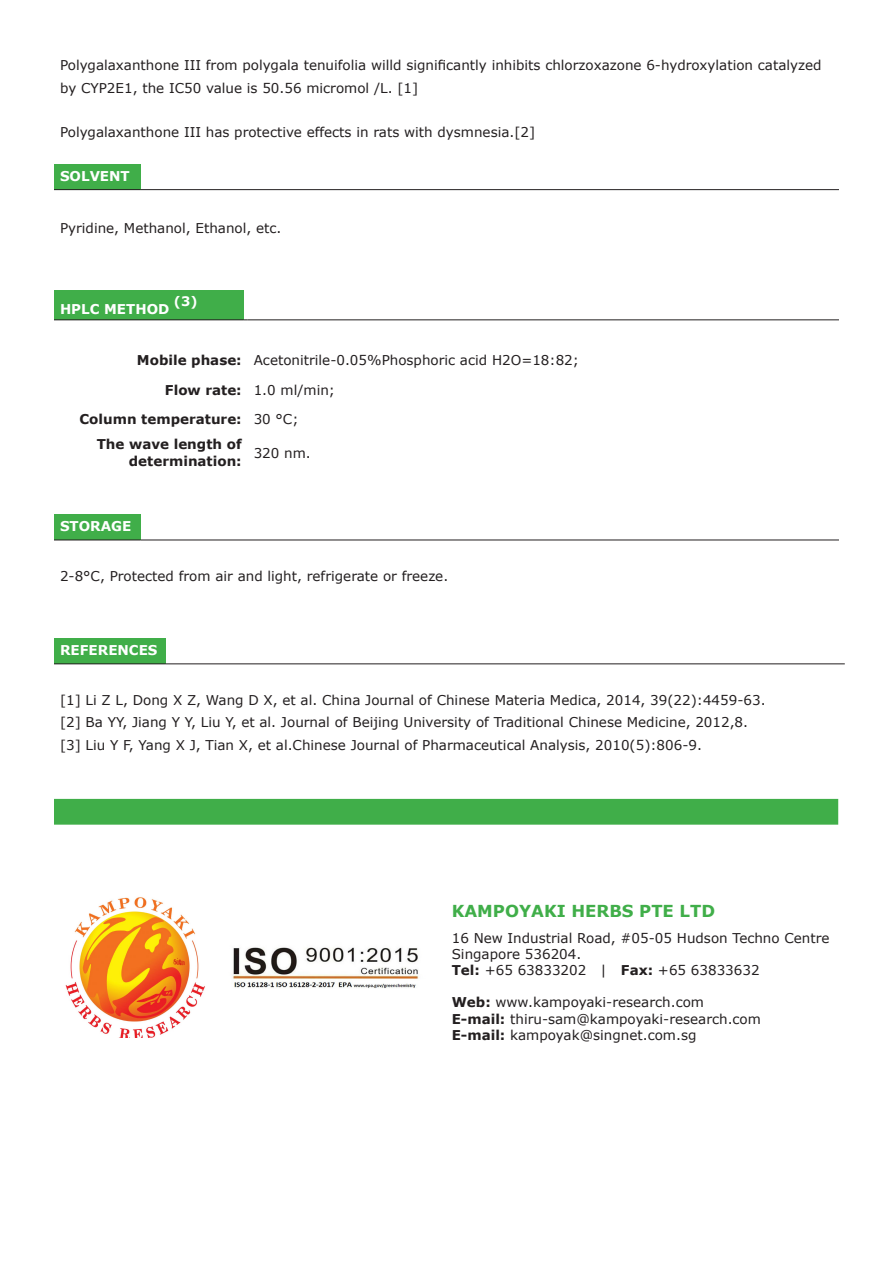
<style>
.page{position:relative;width:893px;height:1263px;background:#fff}
.page>*{position:absolute;margin:0;border:0;box-sizing:border-box;transform-origin:0 0}
.t1{font:700 16.5px "Verdana";color:#40ae49}
.t2{font:13.5px/22.2px "Verdana";color:#231f20}
.t3{font:700 13.5px/16.2px "Verdana";color:#231f20;text-align:right}
.t4{font:700 13.5px "Verdana";color:#fff}
.t5{font:700 13.05px "Verdana";color:#fff}
.s1{font-weight:700}
</style>
<div class="page">
<div style="left:54px;top:165px;width:86px;height:25px;background:#40ae49"></div>
<hr style="left:54px;top:189px;width:86px;height:1px;background:#231f20">
<hr style="left:140px;top:189px;width:699px;height:1px;background:#231f20">
<div style="left:54px;top:291px;width:189px;height:29px;background:#40ae49"></div>
<hr style="left:54px;top:320px;width:189px;height:1px;background:#231f20">
<hr style="left:248px;top:320px;width:591px;height:1px;background:#231f20">
<div style="left:54px;top:515px;width:86px;height:25px;background:#40ae49"></div>
<hr style="left:54px;top:540px;width:86px;height:1px;background:#231f20">
<hr style="left:140px;top:540px;width:699px;height:1px;background:#231f20">
<div style="left:54px;top:639px;width:112px;height:25px;background:#40ae49"></div>
<hr style="left:54px;top:664px;width:112px;height:1px;background:#231f20">
<hr style="left:166px;top:664px;width:679px;height:1px;background:#231f20">
<div style="left:54px;top:799px;width:784px;height:26px;background:#40ae49"></div>
<img style="left:65px;top:897px;width:140px;height:140px">
<img style="left:232px;top:947px;width:187px;height:41px">
<p class="t2" style="left:60px;top:55px;width:763px">Polygalaxanthone III from polygala tenuifolia willd significantly inhibits chlorzoxazone 6-hydroxylation catalyzed by CYP2E1, the IC50 value is 50.56 micromol /L. [1]</p>
<p class="t2" style="left:60px;top:121px;width:477px">Polygalaxanthone III has protective effects in rats with dysmnesia.[2]</p>
<p class="t4" style="left:60px;top:167px;width:71px">SOLVENT</p>
<p class="t2" style="left:60px;top:217px;width:223px">Pyridine, Methanol, Ethanol, etc.</p>
<p class="t4" style="left:60px;top:300px;width:111px">HPLC METHOD</p>
<p class="t5" style="left:174px;top:293px;width:25px">(3)</p>
<p class="t3" style="left:137px;top:352px;width:106px">Mobile phase:</p>
<p class="t2" style="left:254px;top:349px;width:327px">Acetonitrile-0.05%Phosphoric acid H2O=18:82;</p>
<p class="t3" style="left:165px;top:382px;width:78px">Flow rate:</p>
<p class="t2" style="left:254px;top:379px;width:83px">1.0 ml/min;</p>
<p class="t3" style="left:80px;top:411px;width:164px">Column temperature:</p>
<p class="t2" style="left:254px;top:408px;width:46px">30 °C;</p>
<p class="t3" style="left:97px;top:437px;width:146px">The wave length of determination:</p>
<p class="t2" style="left:254px;top:442px;width:59px">320 nm.</p>
<p class="t4" style="left:60px;top:517px;width:73px">STORAGE</p>
<p class="t2" style="left:60px;top:566px;width:390px">2-8°C, Protected from air and light, refrigerate or freeze.</p>
<p class="t4" style="left:60px;top:641px;width:99px">REFERENCES</p>
<p class="t2" style="left:60px;top:689px;width:707px">[1] Li Z L, Dong X Z, Wang D X, et al. China Journal of Chinese Materia Medica, 2014, 39(22):4459-63.</p>
<p class="t2" style="left:60px;top:712px;width:690px">[2] Ba YY, Jiang Y Y, Liu Y, et al. Journal of Beijing University of Traditional Chinese Medicine, 2012,8.</p>
<p class="t2" style="left:60px;top:734px;width:643px">[3] Liu Y F, Yang X J, Tian X, et al.Chinese Journal of Pharmaceutical Analysis, 2010(5):806-9.</p>
<p class="t1" style="left:452px;top:901px;width:265px">KAMPOYAKI HERBS PTE LTD</p>
<p class="t2" style="left:452px;top:927px;width:379px">16 New Industrial Road, #05-05 Hudson Techno Centre</p>
<p class="t2" style="left:452px;top:943px;width:131px">Singapore 536204.</p>
<p class="t2" style="left:452px;top:959px;width:309px"><span class="s1">Tel:</span> +65 63833202 | <span class="s1">Fax:</span> +65 63833632</p>
<p class="t2" style="left:452px;top:991px;width:254px"><span class="s1">Web:</span> www.kampoyaki-research.com</p>
<p class="t2" style="left:452px;top:1008px;width:311px"><span class="s1">E-mail:</span> thiru-sam@kampoyaki-research.com</p>
<p class="t2" style="left:452px;top:1024px;width:246px"><span class="s1">E-mail:</span> kampoyak@singnet.com.sg</p>
</div>
